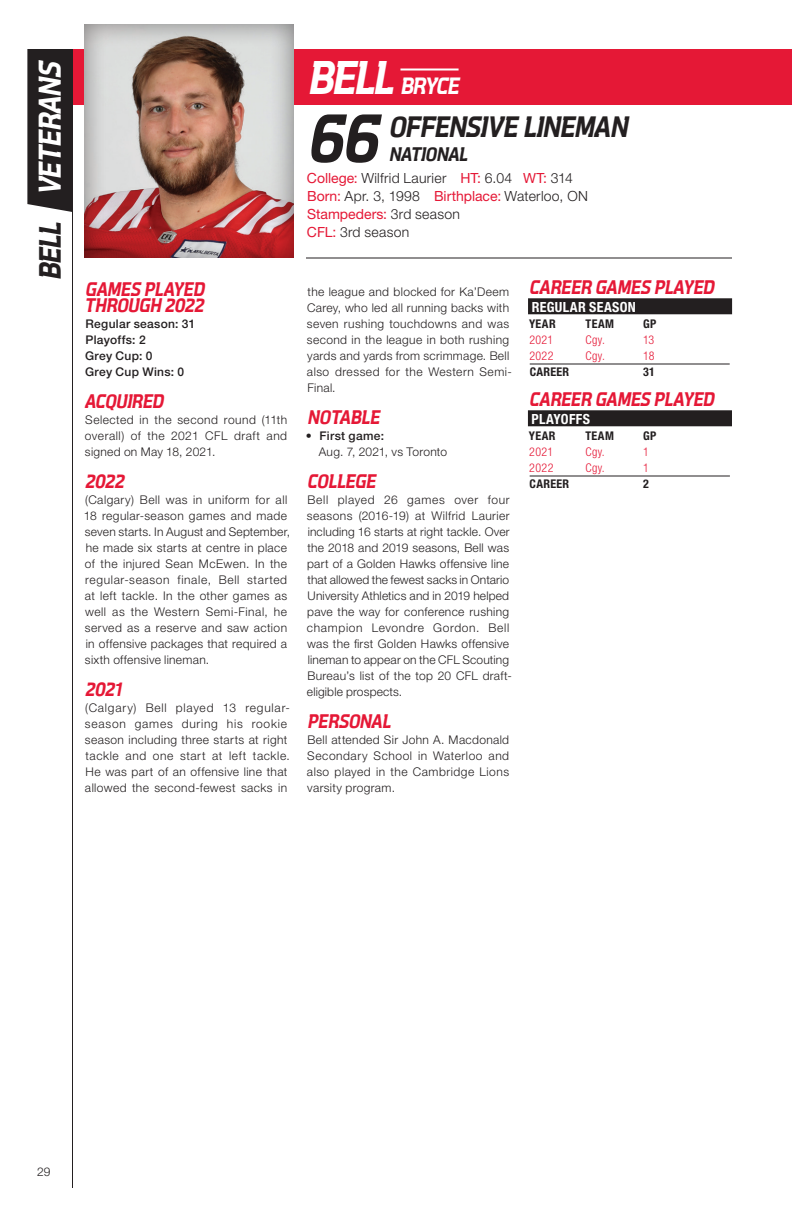
<style>
.page{position:relative;width:792px;height:1224px;background:#fff}
.page>*{position:absolute;margin:0;border:0;box-sizing:border-box;transform-origin:0 0}
.t1{font:italic 700 71.4px "Aquarius";color:#231f20}
.t2{font:italic 700 32px "Aquarius";color:#fff}
.t3{font:italic 700 31.4px "Aquarius";color:#231f20}
.t4{font:italic 700 30px "Aquarius";color:#231f20}
.t5{font:italic 700 24px "Aquarius";color:#fff}
.t6{font:italic 700 20px/16px "Aquarius";color:#e51836}
.t7{font:italic 700 20px "Aquarius";color:#231f20}
.t8{font:300 14px/18px "Helvetica Neue LT Std";letter-spacing:.02em;color:#231f20}
.t9{font:700 condensed 14px "Helvetica Neue LT Std";letter-spacing:.025em;color:#fff}
.t10{font:300 12px/16px "Helvetica Neue LT Std";letter-spacing:.03em;color:#231f20}
.t11{font:500 12px/16px "Helvetica Neue LT Std";letter-spacing:.025em;color:#231f20}
.t12{font:300 condensed 12px "Helvetica Neue LT Std";letter-spacing:.03em;color:#e51836}
.t13{font:700 condensed 12px "Helvetica Neue LT Std";letter-spacing:.03em;color:#231f20}
.s1{font-size:48px}
.s2{font-weight:400;color:#e51836}
</style>
<div class="page">
<div style="left:27px;top:49px;width:45px;height:163px;background:#231f20"></div>
<div style="left:73px;top:49px;width:719px;height:56px;background:#e51836"></div>
<hr style="left:72px;top:49px;width:1px;height:1139px;background:#231f20">
<hr style="left:306px;top:258px;width:426px;height:1px;background:#231f20">
<hr style="left:400px;top:68px;width:59px;height:2px;background:#fff">
<div style="left:81px;top:21px;width:212px;height:238px;background:#231f20;opacity:.5"></div>
<div style="left:528px;top:298px;width:204px;height:16px;background:#231f20"></div>
<hr style="left:530px;top:364px;width:200px;height:1px;background:#231f20">
<div style="left:528px;top:410px;width:204px;height:16px;background:#231f20"></div>
<hr style="left:530px;top:476px;width:200px;height:1px;background:#231f20">
<h2 class="t2" style="left:33px;top:195px;width:140px;rotate:-90deg">VETERANS</h2>
<h3 class="t3" style="left:33px;top:280px;width:65px;rotate:-90deg">BELL</h3>
<h3 class="t6" style="left:84px;top:281px;width:125px">GAMES PLAYED<br>THROUGH 2022</h3>
<p class="t11" style="left:85px;top:316px;width:112px">Regular season: 31<br>Playoffs: 2<br>Grey Cup: 0<br>Grey Cup Wins: 0</p>
<h3 class="t6" style="left:85px;top:393px;width:84px">ACQUIRED</h3>
<p class="t10" style="left:85px;top:411px;width:204px;text-align:justify">Selected in the second round (11th overall) of the 2021 CFL draft and signed on May 18, 2021.</p>
<h3 class="t6" style="left:85px;top:473px;width:44px">2022</h3>
<p class="t10" style="left:84px;top:491px;width:208px">(Calgary) Bell was in uniform for all 18 regular-season games and made seven starts. In August and September, he made six starts at centre in place of the injured Sean McEwen. In the regular-season finale, Bell started at left tackle. In the other games as well as the Western Semi-Final, he served as a reserve and saw action in offensive packages that required a sixth offensive lineman.</p>
<h3 class="t6" style="left:85px;top:681px;width:41px">2021</h3>
<p class="t10" style="left:85px;top:699px;width:206px">(Calgary) Bell played 13 regular&shy;season games during his rookie season including three starts at right tackle and one start at left tackle.<br>He was part of an offensive line that allowed the second-fewest sacks in</p>
<h3 class="t5" style="left:308px;top:72px;width:157px"><span class="s1">BELL</span>BRYCE</h3>
<h1 class="t1" style="left:307px;top:99px;width:86px">66</h1>
<h3 class="t4" style="left:389px;top:111px;width:246px">OFFENSIVE LINEMAN</h3>
<h3 class="t7" style="left:389px;top:144px;width:84px">NATIONAL</h3>
<p class="t8" style="left:307px;top:169px;width:282px"><span class="s2">College:</span> Wilfrid Laurier <span class="s2">HT:</span> 6.04 <span class="s2">WT:</span> 314<br><span class="s2">Born:</span> Apr. 3, 1998 <span class="s2">Birthplace:</span> Waterloo, ON<br><span class="s2">Stampeders:</span> 3rd season<br><span class="s2">CFL:</span> 3rd season</p>
<p class="t10" style="left:307px;top:283px;width:206px">the league and blocked for Ka’Deem<br>Carey, who led all running backs with seven rushing touchdowns and was second in the league in both rushing yards and yards from scrimmage. Bell also dressed for the Western Semi-<br>Final.</p>
<h3 class="t6" style="left:308px;top:409px;width:77px">NOTABLE</h3>
<p class="t11" style="left:306px;top:428px;width:80px">• First game:</p>
<p class="t10" style="left:319px;top:443px;width:130px">Aug. 7, 2021, vs Toronto</p>
<h3 class="t6" style="left:307px;top:473px;width:74px">COLLEGE</h3>
<p class="t10" style="left:307px;top:491px;width:207px">Bell played 26 games over four seasons (2016-19) at Wilfrid Laurier including 16 starts at right tackle. Over the 2018 and 2019 seasons, Bell was part of a Golden Hawks offensive line that allowed the fewest sacks in Ontario University Athletics and in 2019 helped pave the way for conference rushing champion Levondre Gordon. Bell was the first Golden Hawks offensive lineman to appear on the CFL Scouting Bureau’s list of the top 20 CFL draft&shy;eligible prospects.</p>
<h3 class="t6" style="left:308px;top:713px;width:88px">PERSONAL</h3>
<p class="t10" style="left:307px;top:731px;width:204px;text-align:justify">Bell attended Sir John A. Macdonald Secondary School in Waterloo and also played in the Cambridge Lions varsity program.</p>
<h3 class="t6" style="left:529px;top:279px;width:190px">CAREER GAMES PLAYED</h3>
<p class="t9" style="left:532px;top:298px;width:106px">REGULAR SEASON</p>
<p class="t13" style="left:529px;top:316px;width:28px">YEAR</p>
<p class="t13" style="left:586px;top:316px;width:30px">TEAM</p>
<p class="t13" style="left:643px;top:316px;width:15px">GP</p>
<p class="t12" style="left:529px;top:333px;width:25px">2021</p>
<p class="t12" style="left:586px;top:333px;width:21px">Cgy.</p>
<p class="t12" style="left:643px;top:333px;width:13px">13</p>
<p class="t12" style="left:529px;top:349px;width:26px">2022</p>
<p class="t12" style="left:586px;top:349px;width:21px">Cgy.</p>
<p class="t12" style="left:643px;top:349px;width:13px">18</p>
<p class="t13" style="left:530px;top:364px;width:41px">CAREER</p>
<p class="t13" style="left:643px;top:364px;width:13px">31</p>
<h3 class="t6" style="left:529px;top:391px;width:190px">CAREER GAMES PLAYED</h3>
<p class="t9" style="left:532px;top:410px;width:60px">PLAYOFFS</p>
<p class="t13" style="left:529px;top:428px;width:28px">YEAR</p>
<p class="t13" style="left:586px;top:428px;width:30px">TEAM</p>
<p class="t13" style="left:643px;top:428px;width:15px">GP</p>
<p class="t12" style="left:529px;top:445px;width:25px">2021</p>
<p class="t12" style="left:586px;top:445px;width:21px">Cgy.</p>
<p class="t12" style="left:643px;top:445px;width:7px">1</p>
<p class="t12" style="left:529px;top:461px;width:26px">2022</p>
<p class="t12" style="left:586px;top:461px;width:21px">Cgy.</p>
<p class="t12" style="left:643px;top:461px;width:7px">1</p>
<p class="t13" style="left:530px;top:476px;width:41px">CAREER</p>
<p class="t13" style="left:643px;top:476px;width:7px">2</p>
<p class="t10" style="left:37px;top:1163px;width:15px">29</p>
</div>
